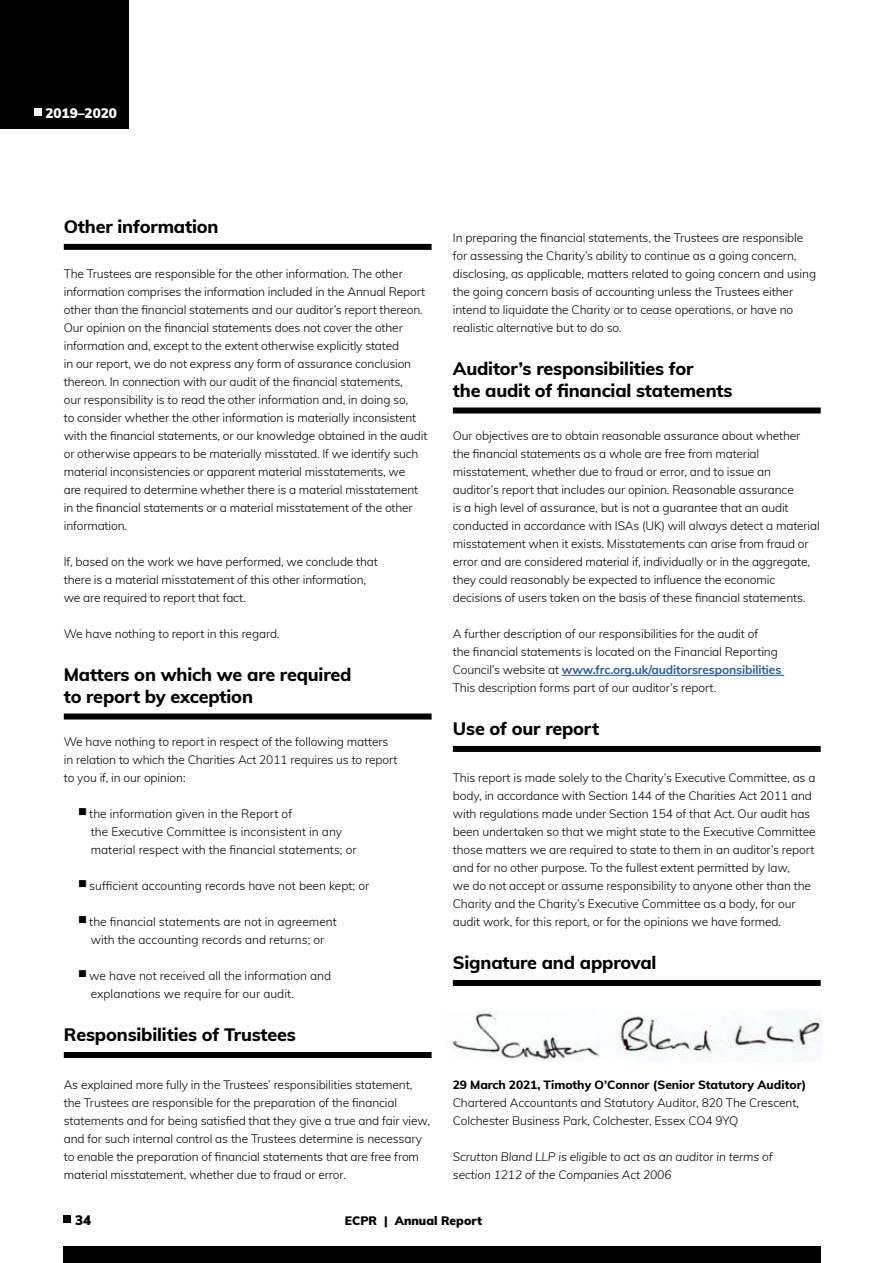
<style>
.page{position:relative;width:893px;height:1263px;background:#fff}
.page>*{position:absolute;margin:0;border:0;box-sizing:border-box;transform-origin:0 0}
.t1{font:800 18px/21.6px "Muli";letter-spacing:-.01em;color:#000}
.t2{font:900 13.5px "Muli";color:#fff}
.t3{font:900 13.5px "Muli";color:#000}
.t4{font:300 12px/18px "Muli";letter-spacing:-.01em;color:#000}
.t5{font:italic 300 12px/18px "Muli";letter-spacing:-.01em;color:#000}
.t6{font:800 12px "Muli";color:#000}
.t7{font:900 12px "Muli";color:#000}
.s1{font-weight:700;color:#275b9b}
</style>
<div class="page">
<div style="left:64px;top:1215px;width:7px;height:7px;background:#000"></div>
<div style="left:0;top:0;width:129px;height:129px;background:#000"></div>
<div style="left:34px;top:108px;width:7px;height:7px;background:#fff"></div>
<div style="left:64px;top:1247px;width:757px;height:16px;background:#000"></div>
<div style="left:64px;top:244px;width:368px;height:6px;background:#000"></div>
<div style="left:64px;top:713px;width:368px;height:6px;background:#000"></div>
<div style="left:64px;top:1052px;width:368px;height:6px;background:#000"></div>
<div style="left:453px;top:407px;width:368px;height:6px;background:#000"></div>
<hr style="left:562px;top:675px;width:222px;height:1px;background:#275b9b">
<div style="left:453px;top:746px;width:368px;height:6px;background:#000"></div>
<div style="left:453px;top:980px;width:368px;height:6px;background:#000"></div>
<img style="left:452px;top:1010px;width:369px;height:51px">
<p class="t2" style="left:45px;top:103px;width:73px">2019–2020</p>
<h1 class="t1" style="left:64px;top:215px;width:156px">Other information</h1>
<p class="t4" style="left:64px;top:264px;width:365px">The Trustees are responsible for the other information. The other information comprises the information included in the Annual Report other than the financial statements and our auditor’s report thereon.<br>Our opinion on the financial statements does not cover the other information and, except to the extent otherwise explicitly stated<br>in our report, we do not express any form of assurance conclusion thereon. In connection with our audit of the financial statements,<br>our responsibility is to read the other information and, in doing so,<br>to consider whether the other information is materially inconsistent with the financial statements, or our knowledge obtained in the audit or otherwise appears to be materially misstated. If we identify such material inconsistencies or apparent material misstatements, we<br>are required to determine whether there is a material misstatement in the financial statements or a material misstatement of the other information.</p>
<p class="t4" style="left:64px;top:552px;width:316px">If, based on the work we have performed, we conclude that there is a material misstatement of this other information, we are required to report that fact.</p>
<p class="t4" style="left:64px;top:624px;width:217px">We have nothing to report in this regard.</p>
<h1 class="t1" style="left:64px;top:663px;width:289px">Matters on which we are required to report by exception</h1>
<p class="t4" style="left:64px;top:732px;width:335px">We have nothing to report in respect of the following matters in relation to which the Charities Act 2011 requires us to report to you if, in our opinion:</p>
<p class="t4" style="left:89px;top:804px;width:269px">the information given in the Report of<br>the Executive Committee is inconsistent in any material respect with the financial statements; or</p>
<p class="t4" style="left:89px;top:876px;width:281px">sufficient accounting records have not been kept; or</p>
<p class="t4" style="left:89px;top:912px;width:249px">the financial statements are not in agreement with the accounting records and returns; or</p>
<p class="t4" style="left:89px;top:966px;width:243px">we have not received all the information and explanations we require for our audit.</p>
<h1 class="t1" style="left:64px;top:1023px;width:234px">Responsibilities of Trustees</h1>
<p class="t4" style="left:64px;top:1074px;width:368px">As explained more fully in the Trustees’ responsibilities statement, the Trustees are responsible for the preparation of the financial statements and for being satisfied that they give a true and fair view, and for such internal control as the Trustees determine is necessary to enable the preparation of financial statements that are free from material misstatement, whether due to fraud or error.</p>
<p class="t4" style="left:453px;top:228px;width:365px">In preparing the financial statements, the Trustees are responsible for assessing the Charity’s ability to continue as a going concern, disclosing, as applicable, matters related to going concern and using the going concern basis of accounting unless the Trustees either intend to liquidate the Charity or to cease operations, or have no realistic alternative but to do so.</p>
<h1 class="t1" style="left:453px;top:357px;width:281px">Auditor’s responsibilities for<br>the audit of financial statements</h1>
<p class="t4" style="left:453px;top:426px;width:369px">Our objectives are to obtain reasonable assurance about whether the financial statements as a whole are free from material misstatement, whether due to fraud or error, and to issue an auditor’s report that includes our opinion. Reasonable assurance<br>is a high level of assurance, but is not a guarantee that an audit conducted in accordance with ISAs (UK) will always detect a material misstatement when it exists. Misstatements can arise from fraud or error and are considered material if, individually or in the aggregate, they could reasonably be expected to influence the economic decisions of users taken on the basis of these financial statements.</p>
<p class="t4" style="left:453px;top:624px;width:330px">A further description of our responsibilities for the audit of<br>the financial statements is located on the Financial Reporting Council’s website at <span class="s1">www.frc.org.uk/auditorsresponsibilities </span>This description forms part of our auditor’s report.</p>
<h1 class="t1" style="left:453px;top:717px;width:148px">Use of our report</h1>
<p class="t4" style="left:453px;top:768px;width:364px">This report is made solely to the Charity’s Executive Committee, as a body, in accordance with Section 144 of the Charities Act 2011 and with regulations made under Section 154 of that Act. Our audit has been undertaken so that we might state to the Executive Committee those matters we are required to state to them in an auditor’s report and for no other purpose. To the fullest extent permitted by law,<br>we do not accept or assume responsibility to anyone other than the Charity and the Charity’s Executive Committee as a body, for our audit work, for this report, or for the opinions we have formed.</p>
<h1 class="t1" style="left:453px;top:951px;width:205px">Signature and approval</h1>
<p class="t6" style="left:453px;top:1075px;width:355px">29 March 2021, Timothy O’Connor (Senior Statutory Auditor)</p>
<p class="t4" style="left:453px;top:1092px;width:348px">Chartered Accountants and Statutory Auditor, 820 The Crescent,<br>Colchester Business Park, Colchester, Essex CO4 9YQ</p>
<p class="t5" style="left:453px;top:1146px;width:321px">Scrutton Bland LLP is eligible to act as an auditor in terms of section 1212 of the Companies Act 2006</p>
<p class="t3" style="left:75px;top:1210px;width:18px">34</p>
<p class="t7" style="left:345px;top:1212px;width:139px">ECPR | Annual Report</p>
</div>
